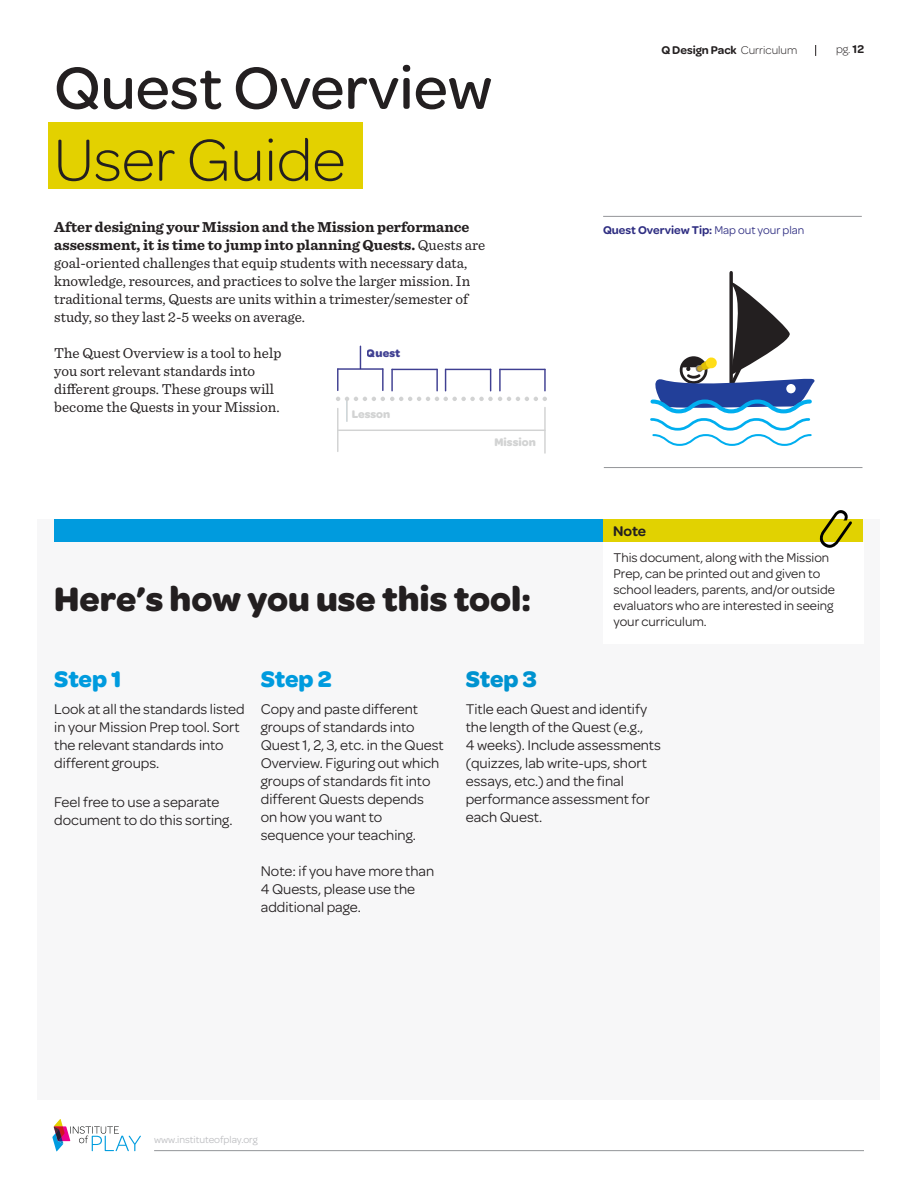
<style>
.page{position:relative;width:918px;height:1188px;background:#fff}
.page>*{position:absolute;margin:0;border:0;box-sizing:border-box;transform-origin:0 0}
.t1{font:500 63px "Omnes";color:#231f20}
.t2{font:300 63px "Omnes";color:#231f20}
.t3{font:700 36px "Omnes";color:#231f20}
.t4{font:700 24px "Omnes";color:#009bde}
.t5{font:700 24px "Omnes";color:#0093d0}
.t6{font:15px/18px "Omnes";color:#231f20}
.t7{font:15px/18px "Sentinel";color:#231f20}
.t8{font:700 15px "Sentinel";color:#231f20}
.t9{font:600 15px "Omnes";color:#231f20}
.t10{font:13.5px/16.2px "Omnes";color:#231f20}
.t11{font:600 12px "Omnes";color:#2f2e82}
.t12{font:600 12px "Omnes";color:#231f20}
.t13{font:300 12px "Omnes";color:#231f20}
.t14{font:700 11.7px "Omnes";color:#d2d3d3}
.t15{font:700 11.7px "Omnes";color:#2a2a86}
.t16{font:10.5px "Omnes";color:#bcbdc0}
.s1{font-weight:300}
.s2{font-weight:600}
.s3{font-weight:400}
.s4{font-weight:700}
</style>
<div class="page">
<svg style="left:52px;top:1119px;width:89px;height:33px"></svg>
<hr style="left:154px;top:1150px;width:710px;height:1px;background:#939598">
<div style="left:37px;top:519px;width:843px;height:581px;background:#f7f7f8"></div>
<div style="left:49px;top:123px;width:314px;height:66px;background:#e3d100"></div>
<div style="left:54px;top:519px;width:558px;height:23px;background:#009bde"></div>
<div style="left:603px;top:542px;width:261px;height:102px;background:#fff"></div>
<div style="left:603px;top:519px;width:260px;height:23px;background:#e1d201"></div>
<svg style="left:819px;top:510px;width:33px;height:38px"></svg>
<hr style="left:604px;top:467px;width:258px;height:1px;background:#939598">
<svg style="left:650px;top:271px;width:165px;height:175px"></svg>
<hr style="left:544px;top:408px;width:2px;height:45px;background:#d2d3d3">
<hr style="left:338px;top:430px;width:207px;height:1px;background:#d2d3d3">
<hr style="left:346px;top:399px;width:2px;height:22px;background:#d2d3d3">
<hr style="left:337px;top:409px;width:2px;height:42px;background:#d2d3d3">
<svg style="left:360px;top:346px;width:1px;height:22px"></svg>
<hr style="left:338px;top:368px;width:45px;height:2px;background:#2a2a86">
<hr style="left:337px;top:369px;width:2px;height:21px;background:#2a2a86">
<hr style="left:382px;top:369px;width:2px;height:21px;background:#2a2a86">
<svg style="left:336px;top:397px;width:211px;height:4px"></svg>
<hr style="left:392px;top:369px;width:45px;height:1px;background:#2a2a86">
<hr style="left:391px;top:369px;width:2px;height:22px;background:#2a2a86">
<hr style="left:436px;top:369px;width:2px;height:22px;background:#2a2a86">
<hr style="left:446px;top:369px;width:45px;height:1px;background:#2a2a86">
<svg style="left:445px;top:369px;width:1px;height:22px"></svg>
<svg style="left:490px;top:369px;width:1px;height:22px"></svg>
<hr style="left:500px;top:369px;width:45px;height:1px;background:#2a2a86">
<hr style="left:499px;top:369px;width:2px;height:22px;background:#2a2a86">
<hr style="left:544px;top:369px;width:2px;height:22px;background:#2a2a86">
<hr style="left:603px;top:216px;width:259px;height:1px;background:#939598">
<h1 class="t1" style="left:54px;top:44px;width:440px">Quest Overview</h1>
<h1 class="t2" style="left:54px;top:118px;width:293px">User Guide</h1>
<p class="t12" style="left:661px;top:41px;width:137px">Q Design Pack <span class="s1">Curriculum</span></p>
<p class="t13" style="left:836px;top:42px;width:29px">pg. <span class="s2">12</span></p>
<p class="t8" style="left:54px;top:215px;width:417px">After designing your Mission and the Mission performance</p>
<p class="t11" style="left:603px;top:221px;width:203px">Quest Overview Tip: <span class="s3">Map out your plan</span></p>
<p class="t7" style="left:54px;top:235px;width:433px"><span class="s4">assessment, it is time to jump into planning Quests.</span> Quests are goal-oriented challenges that equip students with necessary data, knowledge, resources, and practices to solve the larger mission. In traditional terms, Quests are units within a trimester/semester of study, so they last 2-5 weeks on average.</p>
<p class="t7" style="left:54px;top:343px;width:229px">The Quest Overview is a tool to help you sort relevant standards into different groups. These groups will become the Quests in your Mission.</p>
<p class="t15" style="left:367px;top:345px;width:35px">Quest</p>
<p class="t14" style="left:494px;top:434px;width:43px">Mission</p>
<p class="t14" style="left:352px;top:406px;width:40px">Lesson</p>
<h2 class="t3" style="left:54px;top:572px;width:478px">Here’s how you use this tool:</h2>
<p class="t9" style="left:613px;top:520px;width:35px">Note</p>
<p class="t10" style="left:614px;top:548px;width:223px">This document, along with the Mission Prep, can be printed out and given to school leaders, parents, and/or outside evaluators who are interested in seeing your curriculum.</p>
<h3 class="t4" style="left:54px;top:662px;width:69px">Step 1</h3>
<p class="t6" style="left:54px;top:699px;width:192px">Look at all the standards listed in your Mission Prep tool. Sort the relevant standards into different groups.</p>
<p class="t6" style="left:54px;top:792px;width:180px">Feel free to use a separate document to do this sorting.</p>
<h3 class="t4" style="left:261px;top:662px;width:72px">Step 2</h3>
<p class="t6" style="left:261px;top:699px;width:185px">Copy and paste different groups of standards into<br>Quest 1, 2, 3, etc. in the Quest<br>Overview. Figuring out which groups of standards fit into different Quests depends on how you want to sequence your teaching.</p>
<p class="t6" style="left:261px;top:861px;width:175px">Note: if you have more than<br>4 Quests, please use the additional page.</p>
<h3 class="t5" style="left:466px;top:662px;width:73px">Step 3</h3>
<p class="t6" style="left:466px;top:699px;width:197px">Title each Quest and identify the length of the Quest (e.g.,<br>4 weeks). Include assessments (quizzes, lab write-ups, short essays, etc.) and the final performance assessment for each Quest.</p>
<p class="t16" style="left:154px;top:1132px;width:105px">www.instituteofplay.org</p>
</div>
